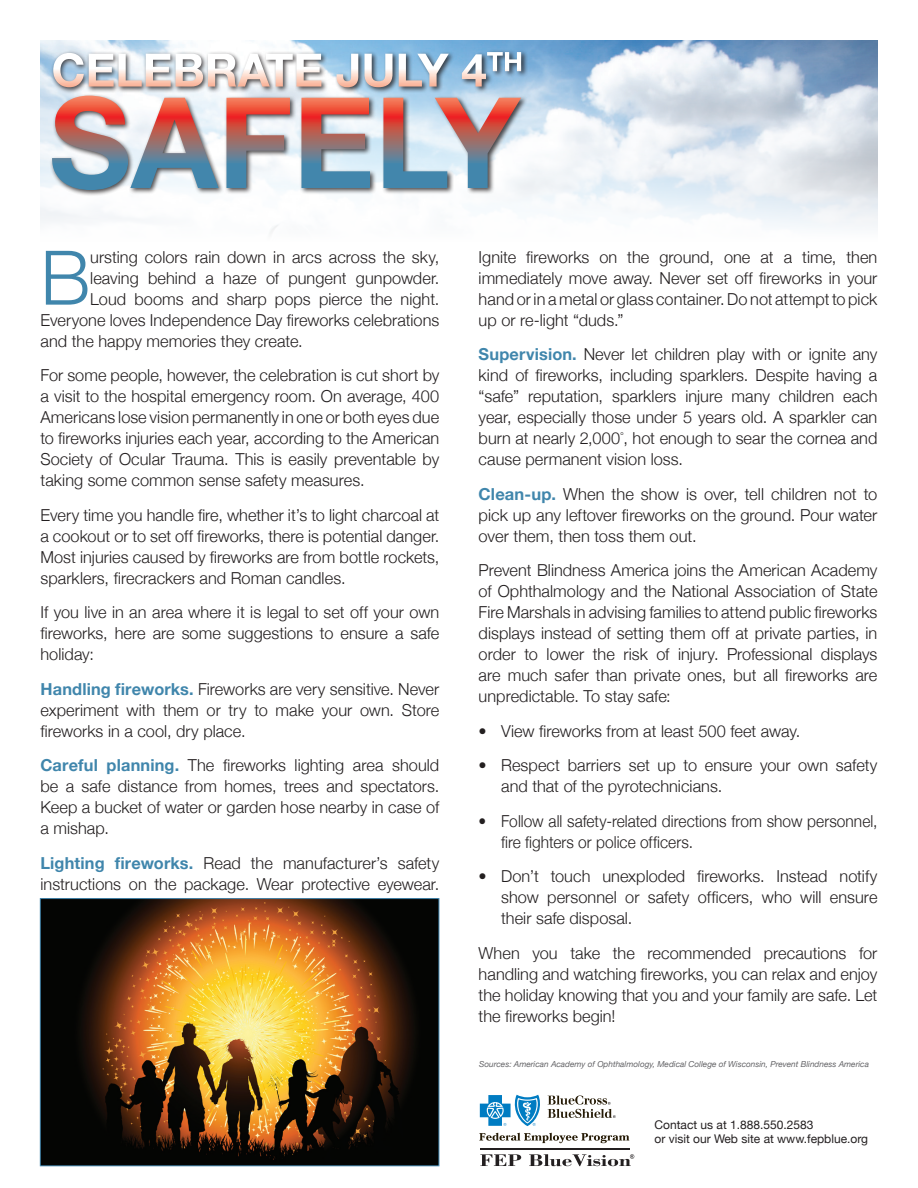
<style>
.page{position:relative;width:918px;height:1188px;background:#fff}
.page>*{position:absolute;margin:0;border:0;box-sizing:border-box;transform-origin:0 0}
.t1{font:300 75.3px "Helvetica Neue";color:#4086ac}
.t2{font:300 16.5px/21px "Helvetica Neue";letter-spacing:.005em;color:#231f20;text-align:justify}
.t3{font:300 16.5px/21px "Helvetica Neue";letter-spacing:.005em;color:#231f20;scale:.94 1}
.t4{font:12px/14.4px "Helvetica Neue";color:#231f20}
.t5{font:italic 8.25px "Helvetica Neue";color:#636366}
.s1{font-weight:700;color:#4086ac}
</style>
<div class="page">
<img style="left:40px;top:40px;width:838px;height:193px">
<div style="left:51px;top:49px;width:477px;height:45px;background:#231f20;opacity:.8"></div>
<svg style="left:53px;top:52px;width:468px;height:35px"></svg>
<div style="left:49px;top:93px;width:478px;height:104px;background:#231f20;opacity:.8"></div>
<svg style="left:52px;top:96px;width:469px;height:94px"></svg>
<svg style="left:480px;top:1095px;width:60px;height:31px"></svg>
<svg style="left:479px;top:1133px;width:150px;height:10px"></svg>
<svg style="left:480px;top:1154px;width:41px;height:12px"></svg>
<hr style="left:480px;top:1149px;width:149px;height:1px;background:#231f20">
<svg style="left:529px;top:1154px;width:105px;height:12px"></svg>
<svg style="left:548px;top:1095px;width:68px;height:23px"></svg>
<img style="left:42px;top:900px;width:395px;height:264px">
<div style="left:40px;top:898px;width:399px;height:268px;border:1px solid #4587ae"></div>
<h1 class="t1" style="left:40px;top:232px;width:51px">B</h1>
<p class="t2" style="left:90px;top:246px;width:351px">ursting colors rain down in arcs across the sky,</p>
<p class="t2" style="left:90px;top:267px;width:351px">leaving behind a haze of pungent gunpowder.</p>
<p class="t2" style="left:90px;top:288px;width:351px">Loud booms and sharp pops pierce the night.</p>
<p class="t2" style="left:40px;top:309px;width:400px">Everyone loves Independence Day fireworks celebrations</p>
<p class="t2" style="left:40px;top:330px;width:264px">and the happy memories they create.</p>
<p class="t2" style="left:40px;top:364px;width:400px">For some people, however, the celebration is cut short by a visit to the hospital emergency room. On average, 400<br>Americans lose vision permanently in one or both eyes due to fireworks injuries each year, according to the American Society of Ocular Trauma. This is easily preventable by taking some common sense safety measures.</p>
<p class="t2" style="left:40px;top:504px;width:400px">Every time you handle fire, whether it’s to light charcoal at a cookout or to set off fireworks, there is potential danger.<br>Most injuries caused by fireworks are from bottle rockets, sparklers, firecrackers and Roman candles.</p>
<p class="t2" style="left:40px;top:601px;width:400px">If you live in an area where it is legal to set off your own fireworks, here are some suggestions to ensure a safe holiday:</p>
<p class="t2" style="left:40px;top:678px;width:400px"><span class="s1">Handling fireworks.</span> Fireworks are very sensitive. Never experiment with them or try to make your own. Store fireworks in a cool, dry place.</p>
<p class="t2" style="left:40px;top:755px;width:400px"><span class="s1">Careful planning.</span> The fireworks lighting area should be a safe distance from homes, trees and spectators.<br>Keep a bucket of water or garden hose nearby in case of a mishap.</p>
<p class="t2" style="left:40px;top:852px;width:400px"><span class="s1">Lighting fireworks.</span> Read the manufacturer’s safety instructions on the package. Wear protective eyewear.</p>
<p class="t2" style="left:479px;top:246px;width:400px">Ignite fireworks on the ground, one at a time, then immediately move away. Never set off fireworks in your hand or in a metal or glass container. Do not attempt to pick up or re-light “duds.”</p>
<p class="t2" style="left:479px;top:344px;width:400px"><span class="s1">Supervision.</span> Never let children play with or ignite any kind of fireworks, including sparklers. Despite having a “safe” reputation, sparklers injure many children each year, especially those under 5 years old. A sparkler can burn at nearly 2,000<sup>°</sup>, hot enough to sear the cornea and cause permanent vision loss.</p>
<p class="t2" style="left:479px;top:483px;width:400px"><span class="s1">Clean-up.</span> When the show is over, tell children not to pick up any leftover fireworks on the ground. Pour water over them, then toss them out.</p>
<p class="t2" style="left:479px;top:559px;width:400px">Prevent Blindness America joins the American Academy of Ophthalmology and the National Association of State Fire Marshals in advising families to attend public fireworks displays instead of setting them off at private parties, in order to lower the risk of injury. Professional displays are much safer than private ones, but all fireworks are unpredictable. To stay safe:</p>
<p class="t2" style="left:479px;top:720px;width:323px">• View fireworks from at least 500 feet away.</p>
<p class="t2" style="left:501px;top:754px;width:378px;text-indent:-22px">• Respect barriers set up to ensure your own safety and that of the pyrotechnicians.</p>
<p class="t3" style="left:501px;top:810px;width:402px;text-indent:-23px">• Follow all safety-related directions from show personnel, fire fighters or police officers.</p>
<p class="t2" style="left:501px;top:865px;width:378px;text-indent:-22px">• Don’t touch unexploded fireworks. Instead notify show personnel or safety officers, who will ensure their safe disposal.</p>
<p class="t2" style="left:479px;top:942px;width:400px">When you take the recommended precautions for handling and watching fireworks, you can relax and enjoy the holiday knowing that you and your family are safe. Let the fireworks begin!</p>
<p class="t5" style="left:479px;top:1059px;width:391px">Sources: American Academy of Ophthalmology, Medical College of Wisconsin, Prevent Blindness America</p>
<p class="t4" style="left:655px;top:1117px;width:215px">Contact us at 1.888.550.2583<br>or visit our Web site at www.fepblue.org</p>
</div>
